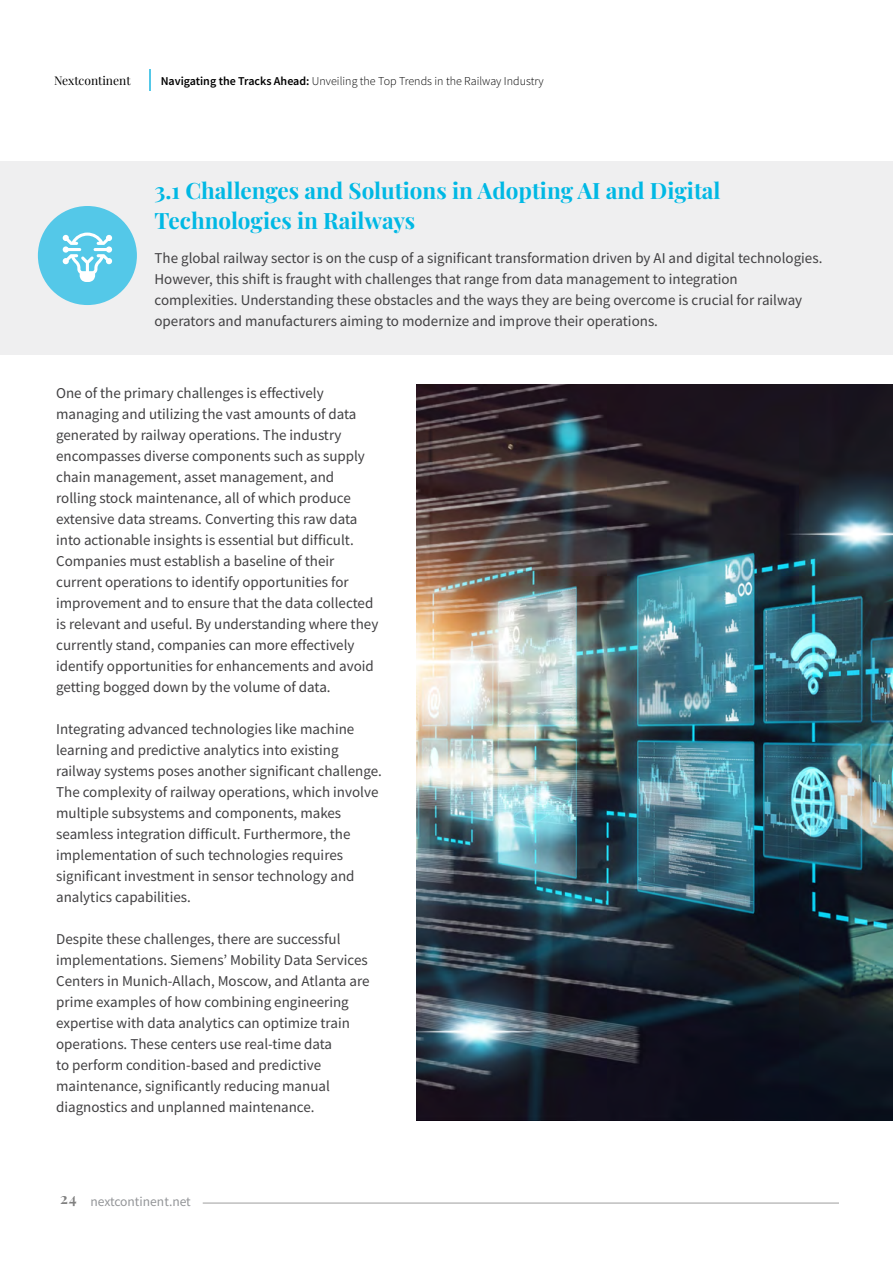
<style>
.page{position:relative;width:893px;height:1263px;background:#fff}
.page>*{position:absolute;margin:0;border:0;box-sizing:border-box;transform-origin:0 0}
.t1{font:700 22.5px/30px "Playfair Display";color:#00b8e4}
.t2{font:15px/21px "Mada";color:#414042}
.t3{font:700 15px "Playfair Display";color:#000}
.t4{font:13.5px "Mada";color:#939598}
.t5{font:300 12px "Mada";color:#000}
.t6{font:12px "Playfair Display";color:#000}
.s1{font-weight:600}
</style>
<div class="page">
<div style="left:0;top:162px;width:893px;height:193px;background:#efeff0"></div>
<div style="left:38px;top:206px;width:99px;height:99px;background:#54c8e8;border-radius:50%"></div>
<img style="left:417px;top:384px;width:476px;height:736px">
<svg style="left:63px;top:233px;width:49px;height:49px"></svg>
<svg style="left:149px;top:69px;width:1px;height:21px"></svg>
<hr style="left:203px;top:1203px;width:636px;height:1px;background:#383838">
<p class="t6" style="left:54px;top:71px;width:78px">Nextcontinent</p>
<p class="t5" style="left:161px;top:74px;width:385px"><span class="s1">Navigating the Tracks Ahead:</span> Unveiling the Top Trends in the Railway Industry</p>
<h1 class="t1" style="left:154px;top:173px;width:568px">3.1 Challenges and Solutions in Adopting AI and Digital<br>Technologies in Railways</h1>
<p class="t2" style="left:154px;top:248px;width:669px">The global railway sector is on the cusp of a significant transformation driven by AI and digital technologies.<br>However, this shift is fraught with challenges that range from data management to integration complexities. Understanding these obstacles and the ways they are being overcome is crucial for railway operators and manufacturers aiming to modernize and improve their operations.</p>
<p class="t2" style="left:56px;top:383px;width:324px">One of the primary challenges is effectively managing and utilizing the vast amounts of data generated by railway operations. The industry encompasses diverse components such as supply chain management, asset management, and<br>rolling stock maintenance, all of which produce extensive data streams. Converting this raw data into actionable insights is essential but difficult.<br>Companies must establish a baseline of their current operations to identify opportunities for improvement and to ensure that the data collected is relevant and useful. By understanding where they currently stand, companies can more effectively identify opportunities for enhancements and avoid getting bogged down by the volume of data.</p>
<p class="t2" style="left:56px;top:719px;width:327px">Integrating advanced technologies like machine learning and predictive analytics into existing railway systems poses another significant challenge.<br>The complexity of railway operations, which involve multiple subsystems and components, makes seamless integration difficult. Furthermore, the implementation of such technologies requires significant investment in sensor technology and analytics capabilities.</p>
<p class="t2" style="left:56px;top:929px;width:315px">Despite these challenges, there are successful implementations. Siemens’ Mobility Data Services Centers in Munich-Allach, Moscow, and Atlanta are prime examples of how combining engineering expertise with data analytics can optimize train operations. These centers use real-time data<br>to perform condition-based and predictive maintenance, significantly reducing manual diagnostics and unplanned maintenance.</p>
<p class="t3" style="left:60px;top:1187px;width:18px">24</p>
<p class="t4" style="left:90px;top:1194px;width:102px">nextcontinent.net</p>
</div>
